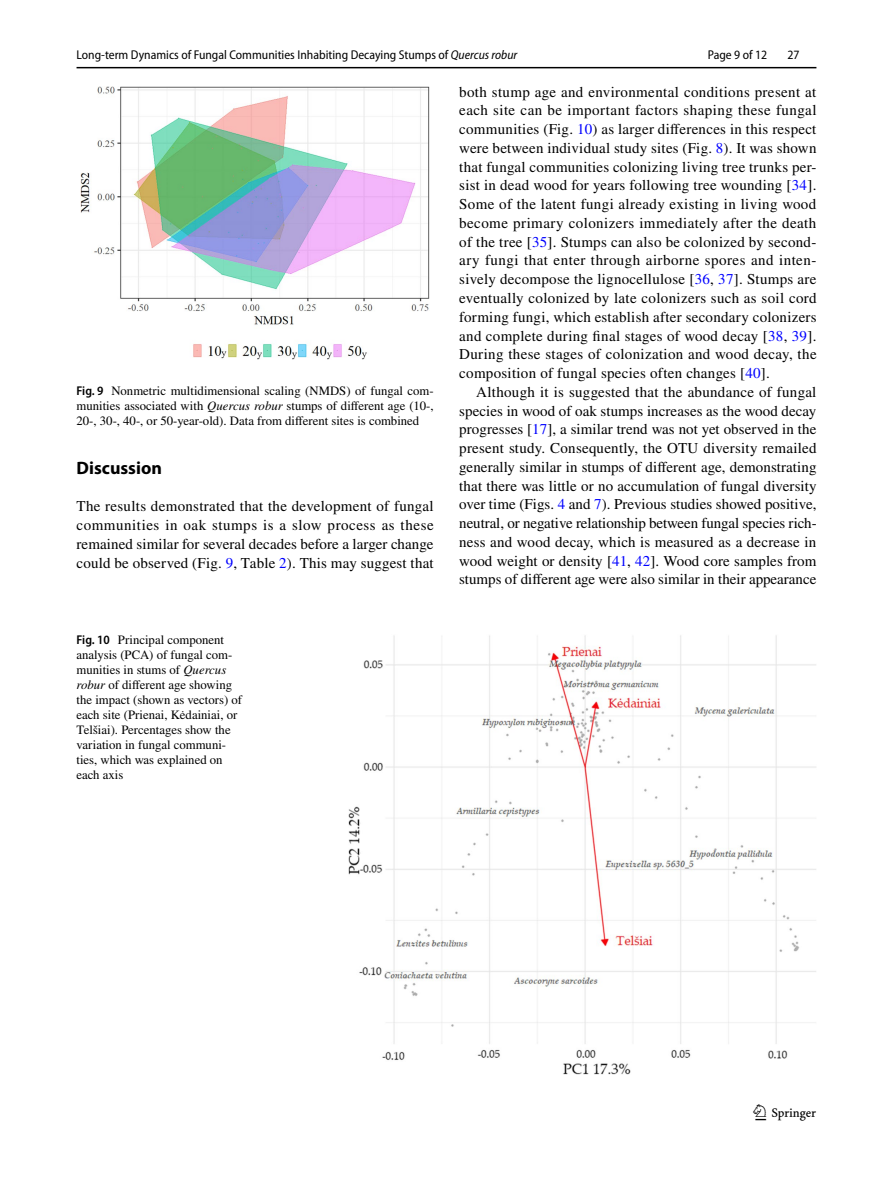
<style>
.page{position:relative;width:893px;height:1187px;background:#fff}
.page>*{position:absolute;margin:0;border:0;box-sizing:border-box;transform-origin:0 0}
.t1{font:22.5px "Springnew Regular 3";color:#000}
.t2{font:700 18px "Myriad Pro";color:#000}
.t3{font:15px/18.8px "STIX";letter-spacing:.015em;color:#000;text-align:justify}
.t4{font:12.75px/15px "STIX";color:#000;text-align:justify}
.t5{font:semi-condensed 12.75px "Myriad Pro";color:#000}
.s1{font-style:italic}
.s2{font-family:"Myriad Pro";font-weight:600;font-stretch:semi-condensed}
.s3{color:#00f}
</style>
<div class="page">
<hr style="left:77px;top:67px;width:739px;height:1px;background:#000">
<img style="left:81px;top:87px;width:348px;height:273px">
<img style="left:349px;top:635px;width:467px;height:438px">
<p class="t5" style="left:77px;top:48px;width:442px">Long‑term Dynamics of Fungal Communities Inhabiting Decaying Stumps of <span class="s1">Quercus robur</span></p>
<p class="t5" style="left:708px;top:48px;width:61px">Page 9 of 12</p>
<p class="t5" style="left:787px;top:48px;width:14px">27</p>
<p class="t4" style="left:77px;top:384px;width:359px"><span class="s2">Fig. 9</span> Nonmetric multidimensional scaling (NMDS) of fungal com&shy;munities associated with <span class="s1">Quercus robur</span> stumps of different age (10-, 20-, 30-, 40-, or 50-year-old). Data from different sites is combined</p>
<p class="t2" style="left:77px;top:456px;width:87px">Discussion</p>
<p class="t3" style="left:77px;top:498px;width:359px">The results demonstrated that the development of fungal communities in oak stumps is a slow process as these remained similar for several decades before a larger change could be observed (Fig. <span class="s3">9</span>, Table <span class="s3">2</span>). This may suggest that</p>
<p class="t4" style="left:77px;top:633px;width:167px;text-align:left"><span class="s2">Fig. 10</span> Principal component analysis (PCA) of fungal com&shy;munities in stums of <span class="s1">Quercus robur</span> of different age showing the impact (shown as vectors) of each site (Prienai, Kėdainiai, or<br>Telšiai). Percentages show the variation in fungal communi&shy;ties, which was explained on each axis</p>
<p class="t3" style="left:459px;top:83px;width:359px">both stump age and environmental conditions present at each site can be important factors shaping these fungal communities (Fig. <span class="s3">10</span>) as larger differences in this respect were between individual study sites (Fig. <span class="s3">8</span>). It was shown that fungal communities colonizing living tree trunks per&shy;sist in dead wood for years following tree wounding [<span class="s3">34</span>].<br>Some of the latent fungi already existing in living wood become primary colonizers immediately after the death of the tree [<span class="s3">35</span>]. Stumps can also be colonized by second&shy;ary fungi that enter through airborne spores and inten&shy;sively decompose the lignocellulose [<span class="s3">36</span>, <span class="s3">37</span>]. Stumps are eventually colonized by late colonizers such as soil cord forming fungi, which establish after secondary colonizers and complete during final stages of wood decay [<span class="s3">38</span>, <span class="s3">39</span>].<br>During these stages of colonization and wood decay, the composition of fungal species often changes [<span class="s3">40</span>].</p>
<p class="t3" style="left:459px;top:383px;width:359px;text-indent:17px">Although it is suggested that the abundance of fungal species in wood of oak stumps increases as the wood decay progresses [<span class="s3">17</span>], a similar trend was not yet observed in the present study. Consequently, the OTU diversity remailed generally similar in stumps of different age, demonstrating that there was little or no accumulation of fungal diversity over time (Figs. <span class="s3">4</span> and <span class="s3">7</span>). Previous studies showed positive, neutral, or negative relationship between fungal species rich&shy;ness and wood decay, which is measured as a decrease in wood weight or density [<span class="s3">41</span>, <span class="s3">42</span>]. Wood core samples from stumps of different age were also similar in their appearance</p>
<h1 class="t1" style="left:755px;top:1104px;width:62px">1 3</h1>
</div>
